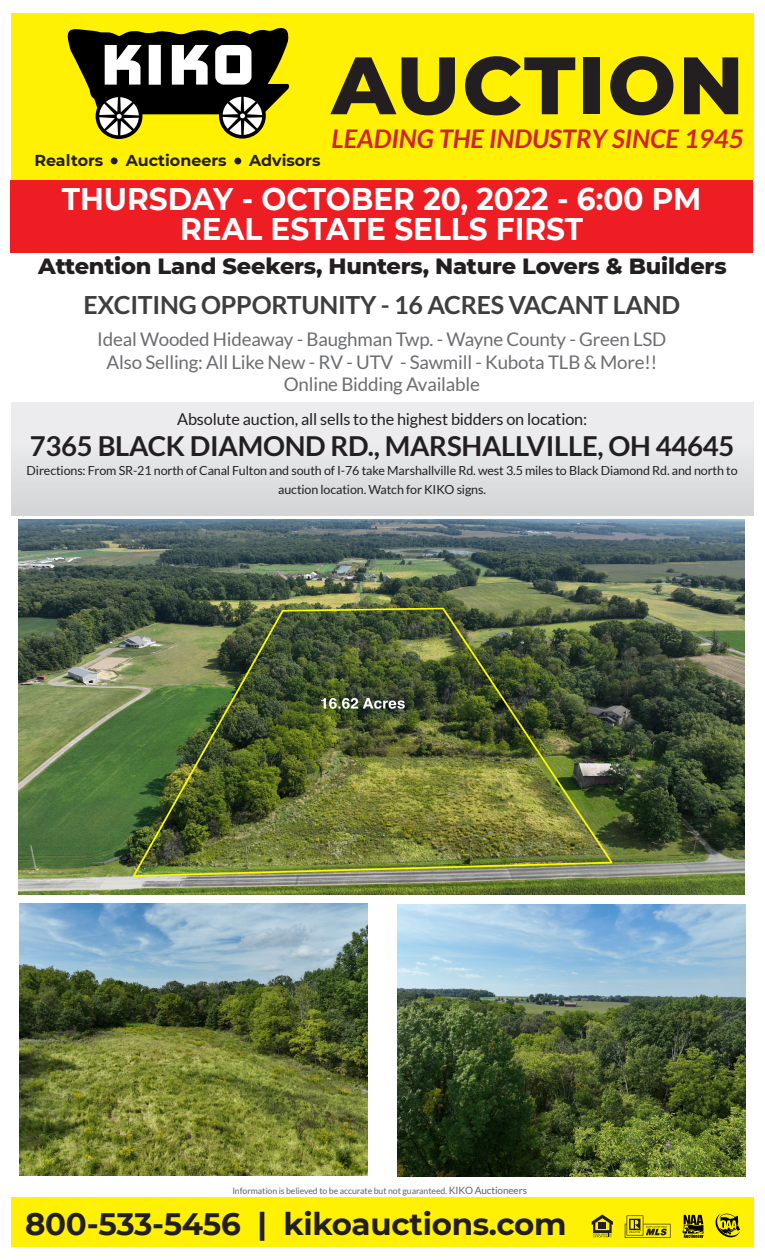
<style>
.page{position:relative;width:765px;height:1260px;background:#fff}
.page>*{position:absolute;margin:0;border:0;box-sizing:border-box;transform-origin:0 0}
.t1{font:800 81.25px "Montserrat";letter-spacing:.025em;color:#231f20}
.t2{font:700 31.25px "Montserrat";color:#fff;scale:.95 1}
.t3{font:700 31px "Montserrat";letter-spacing:-.01em;color:#231f20}
.t4{font:700 27.5px "Lato";letter-spacing:-.01em;color:#231f20}
.t5{font:italic 700 25.75px "Lato";color:#d1232a}
.t6{font:700 25px "Lato";letter-spacing:-.01em;color:#3e3e3f}
.t7{font:800 22.5px "Montserrat";letter-spacing:-.01em;color:#231f20}
.t8{font:18.75px "Lato";letter-spacing:-.01em;color:#6c6d70}
.t9{font:16.25px "Lato";letter-spacing:-.01em;color:#231f20}
.t10{font:700 15.88px "Montserrat";color:#231f20}
.t11{font:12.5px/18.8px "Lato";letter-spacing:-.01em;color:#231f20;text-align:center}
.t12{font:8.75px "Lato";letter-spacing:-.01em;color:#636366}
.s1{font-size:10px}
</style>
<div class="page">
<div style="left:11px;top:1197px;width:743px;height:49px;background:#fff101"></div>
<svg style="left:592px;top:1215px;width:21px;height:22px"></svg>
<svg style="left:625px;top:1215px;width:45px;height:23px"></svg>
<svg style="left:682px;top:1215px;width:22px;height:23px"></svg>
<svg style="left:716px;top:1214px;width:24px;height:24px"></svg>
<div style="left:11px;top:403px;width:743px;height:113px;background:linear-gradient(to bottom,#f2f2f3,#d5d6d8)"></div>
<div style="left:10px;top:180px;width:743px;height:72px;background:#ee1d23"></div>
<img style="left:19px;top:519px;width:726px;height:376px">
<img style="left:20px;top:904px;width:347px;height:271px">
<img style="left:398px;top:905px;width:348px;height:271px">
<div style="left:11px;top:13px;width:743px;height:167px;background:#fff101"></div>
<svg style="left:67px;top:28px;width:223px;height:111px"></svg>
<div style="left:111px;top:157px;width:7px;height:7px;background:#231f20;border-radius:50%"></div>
<div style="left:234px;top:158px;width:7px;height:6px;background:#231f20;border-radius:50%"></div>
<p class="t10" style="left:34px;top:149px;width:70px">Realtors</p>
<p class="t10" style="left:126px;top:149px;width:102px">Auctioneers</p>
<p class="t10" style="left:249px;top:149px;width:73px">Advisors</p>
<p class="t1" style="left:332px;top:26px;width:414px">AUCTION</p>
<p class="t5" style="left:332px;top:124px;width:414px">LEADING THE INDUSTRY SINCE 1945</p>
<p class="t2" style="left:62px;top:177px;width:675px">THURSDAY - OCTOBER 20, 2022 - 6:00 PM</p>
<p class="t2" style="left:180px;top:207px;width:426px">REAL ESTATE SELLS FIRST</p>
<p class="t7" style="left:38px;top:250px;width:690px">Attention Land Seekers, Hunters, Nature Lovers &amp; Builders</p>
<p class="t6" style="left:83px;top:291px;width:598px">EXCITING OPPORTUNITY - 16 ACRES VACANT LAND</p>
<p class="t8" style="left:97px;top:329px;width:571px">Ideal Wooded Hideaway - Baughman Twp. - Wayne County - Green LSD</p>
<p class="t8" style="left:107px;top:351px;width:552px">Also Selling: All Like New - RV - UTV - Sawmill - Kubota TLB &amp; More!!</p>
<p class="t8" style="left:284px;top:374px;width:198px">Online Bidding Available</p>
<p class="t9" style="left:177px;top:410px;width:412px">Absolute auction, all sells to the highest bidders on location:</p>
<p class="t4" style="left:30px;top:431px;width:706px">7365 BLACK DIAMOND RD., MARSHALLVILLE, OH 44645</p>
<p class="t11" style="left:27px;top:461px;width:713px">Directions: From SR-21 north of Canal Fulton and south of I-76 take Marshallville Rd. west 3.5 miles to Black Diamond Rd. and north to auction location. Watch for KIKO signs.</p>
<p class="t12" style="left:232px;top:1186px;width:296px">Information is believed to be accurate but not guaranteed. <span class="s1">KIKO Auctioneers</span></p>
<p class="t3" style="left:25px;top:1202px;width:543px">800-533-5456 | kikoauctions.com</p>
</div>
